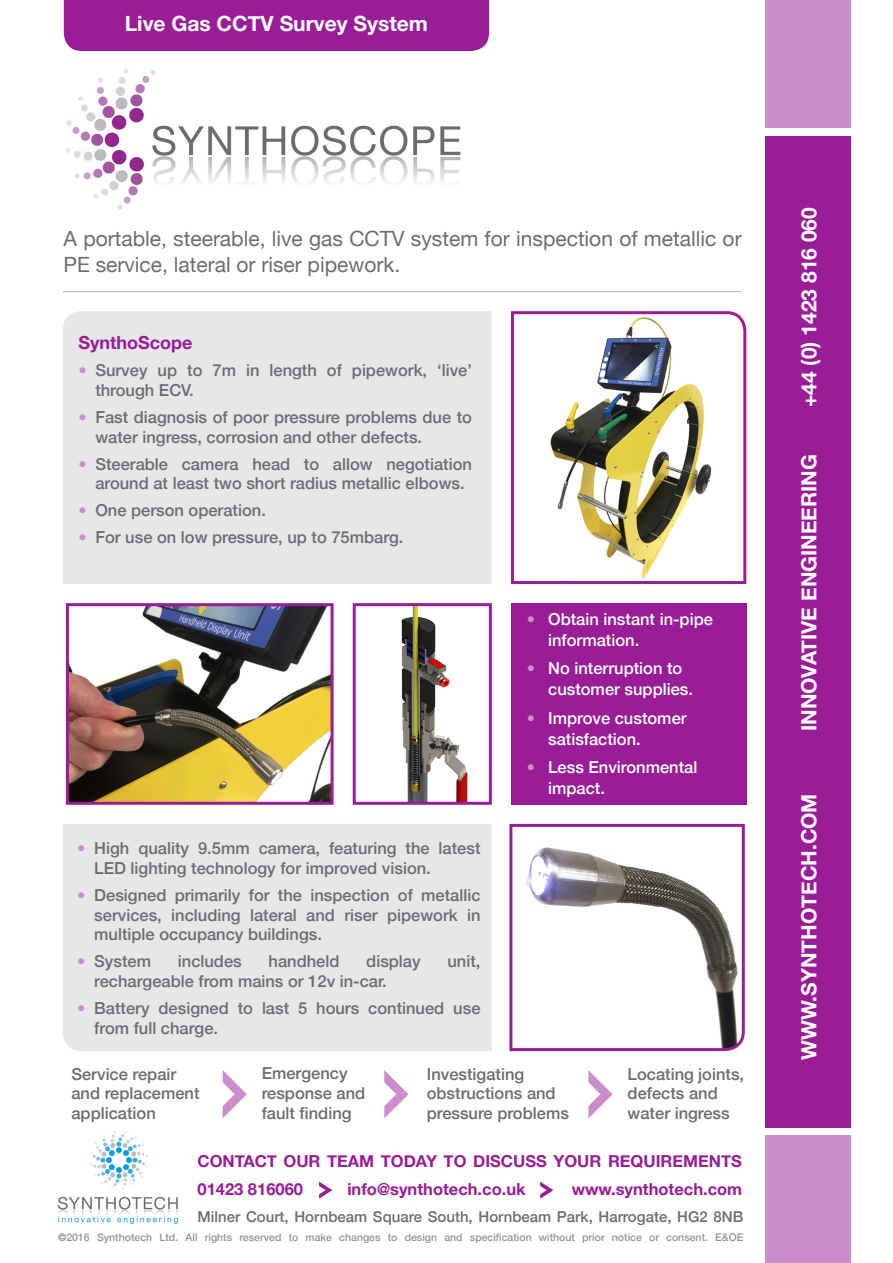
<style>
.page{position:relative;width:893px;height:1263px;background:#fff}
.page>*{position:absolute;margin:0;border:0;box-sizing:border-box;transform-origin:0 0}
.t1{font:21px/25.2px "Helvetica Neue";color:#6c6d70}
.t2{font:700 21px "Helvetica Neue";color:#fff}
.t3{font:700 18px "Helvetica Neue";color:#981d97}
.synthobullet-blue{font:500 16.5px/19.8px "Helvetica Neue";color:#6c6d70}
.t4{font:500 16.5px/21px "Helvetica Neue";color:#fff}
.synthobullet-blue-2{font:700 16.5px "Helvetica Neue";color:#981d97}
.synthobullet-blue-3{font:500 15px "Helvetica Neue";color:#6c6d70}
.synthobullet-blue-4{font:500 10.5px "Helvetica Neue";color:#939598}
.s1{color:#cb8ecb}
.s2{font-weight:700;font-stretch:condensed}
</style>
<div class="page">
<div style="left:64px;top:0;width:425px;height:51px;background:#981d97"></div>
<div style="left:765px;top:0;width:86px;height:128px;background:#cb8ecb"></div>
<div style="left:765px;top:136px;width:86px;height:991px;background:#981d97"></div>
<div style="left:765px;top:1135px;width:86px;height:128px;background:#cb8ecb"></div>
<hr style="left:63px;top:291px;width:679px;height:1px;background:#b2b3b7">
<div style="left:63px;top:311px;width:429px;height:273px;background:#e6e7e9"></div>
<div style="left:63px;top:824px;width:429px;height:227px;background:#e6e7e9"></div>
<div style="left:511px;top:603px;width:235px;height:202px;background:#981d97"></div>
<svg style="left:223px;top:1070px;width:24px;height:48px"></svg>
<svg style="left:384px;top:1070px;width:24px;height:48px"></svg>
<svg style="left:588px;top:1070px;width:25px;height:48px"></svg>
<svg style="left:511px;top:311px;width:236px;height:273px"></svg>
<svg style="left:509px;top:823px;width:236px;height:229px"></svg>
<img style="left:57px;top:1131px;width:121px;height:94px">
<svg style="left:319px;top:1181px;width:13px;height:18px"></svg>
<svg style="left:540px;top:1181px;width:13px;height:18px"></svg>
<img style="left:66px;top:69px;width:395px;height:141px">
<img style="left:70px;top:607px;width:260px;height:194px">
<div style="left:66px;top:603px;width:268px;height:202px;border:3px solid #981d97"></div>
<img style="left:401px;top:607px;width:67px;height:194px">
<div style="left:353px;top:603px;width:139px;height:202px;border:3px solid #981d97"></div>
<p class="t2" style="left:125px;top:7px;width:305px">Live Gas CCTV Survey System</p>
<p class="t1" style="left:63px;top:228px;width:680px">A portable, steerable, live gas CCTV system for inspection of metallic or<br>PE service, lateral or riser pipework.</p>
<p class="t3" style="left:78px;top:328px;width:116px">SynthoScope</p>
<p class="synthobullet-blue" style="left:95px;top:359px;width:378px;text-indent:-17px"><span class="s1">•</span> Survey up to 7m in length of pipework, ‘live’ through ECV.</p>
<p class="synthobullet-blue" style="left:95px;top:406px;width:378px;text-indent:-17px"><span class="s1">•</span> Fast diagnosis of poor pressure problems due to water ingress, corrosion and other defects.</p>
<p class="synthobullet-blue" style="left:78px;top:452px;width:395px;text-align:center"><span class="s1">•</span> Steerable camera head to allow negotiation around at least two short radius metallic elbows.</p>
<p class="synthobullet-blue" style="left:78px;top:499px;width:189px"><span class="s1">•</span> One person operation.</p>
<p class="synthobullet-blue" style="left:78px;top:526px;width:327px"><span class="s1">•</span> For use on low pressure, up to 75mbarg.</p>
<p class="t4" style="left:548px;top:607px;width:166px;text-indent:-21px"><span class="s1">•</span> Obtain instant in-pipe information.</p>
<p class="t4" style="left:548px;top:657px;width:146px;text-indent:-21px"><span class="s1">•</span> No interruption to customer supplies.</p>
<p class="t4" style="left:548px;top:706px;width:140px;text-indent:-21px"><span class="s1">•</span> Improve customer satisfaction.</p>
<p class="t4" style="left:548px;top:755px;width:151px;text-indent:-21px"><span class="s1">•</span> Less Environmental impact.</p>
<p class="synthobullet-blue" style="left:94px;top:837px;width:388px;text-indent:-17px"><span class="s1">•</span> High quality 9.5mm camera, featuring the latest<br>LED lighting technology for improved vision.</p>
<p class="synthobullet-blue" style="left:94px;top:884px;width:388px;text-align:justify;text-indent:-17px"><span class="s1">•</span> Designed primarily for the inspection of metallic services, including lateral and riser pipework in multiple occupancy buildings.</p>
<p class="synthobullet-blue" style="left:77px;top:950px;width:75px"><span class="s1">•</span> System</p>
<p class="synthobullet-blue" style="left:178px;top:950px;width:65px">includes</p>
<p class="synthobullet-blue" style="left:269px;top:950px;width:72px">handheld</p>
<p class="synthobullet-blue" style="left:366px;top:950px;width:56px">display</p>
<p class="synthobullet-blue" style="left:447px;top:950px;width:34px">unit,</p>
<p class="synthobullet-blue" style="left:94px;top:970px;width:294px">rechargeable from mains or 12v in-car.</p>
<p class="synthobullet-blue" style="left:94px;top:997px;width:388px;text-indent:-17px"><span class="s1">•</span> Battery designed to last 5 hours continued use from full charge.</p>
<p class="synthobullet-blue" style="left:71px;top:1062px;width:130px">Service repair and replacement application</p>
<p class="synthobullet-blue" style="left:262px;top:1062px;width:105px">Emergency response and fault finding</p>
<p class="synthobullet-blue" style="left:427px;top:1062px;width:144px">Investigating obstructions and pressure problems</p>
<p class="synthobullet-blue" style="left:628px;top:1062px;width:118px">Locating joints, defects and water ingress</p>
<p class="synthobullet-blue-2" style="left:198px;top:1148px;width:546px">CONTACT OUR TEAM TODAY TO DISCUSS YOUR REQUIREMENTS</p>
<p class="synthobullet-blue-2" style="left:198px;top:1176px;width:107px">01423 816060</p>
<p class="synthobullet-blue-2" style="left:347px;top:1176px;width:180px">info@synthotech.co.uk</p>
<p class="synthobullet-blue-2" style="left:572px;top:1176px;width:172px">www.synthotech.com</p>
<p class="synthobullet-blue-3" style="left:198px;top:1204px;width:547px">Milner Court, Hornbeam Square South, Hornbeam Park, Harrogate, HG2 8NB</p>
<p class="synthobullet-blue-4" style="left:58px;top:1228px;width:687px"><span class="s2">©</span>2016 Synthotech Ltd. All rights reserved to make changes to design and specification without prior notice or consent. E&amp;OE</p>
<p class="t2" style="left:792px;top:407px;width:202px;rotate:-90deg">+44 (0) 1423 816 060</p>
<p class="t2" style="left:792px;top:731px;width:279px;rotate:-90deg">INNOVATIVE ENGINEERING</p>
<p class="t2" style="left:792px;top:1059px;width:268px;rotate:-90deg">WWW.SYNTHOTECH.COM</p>
</div>
